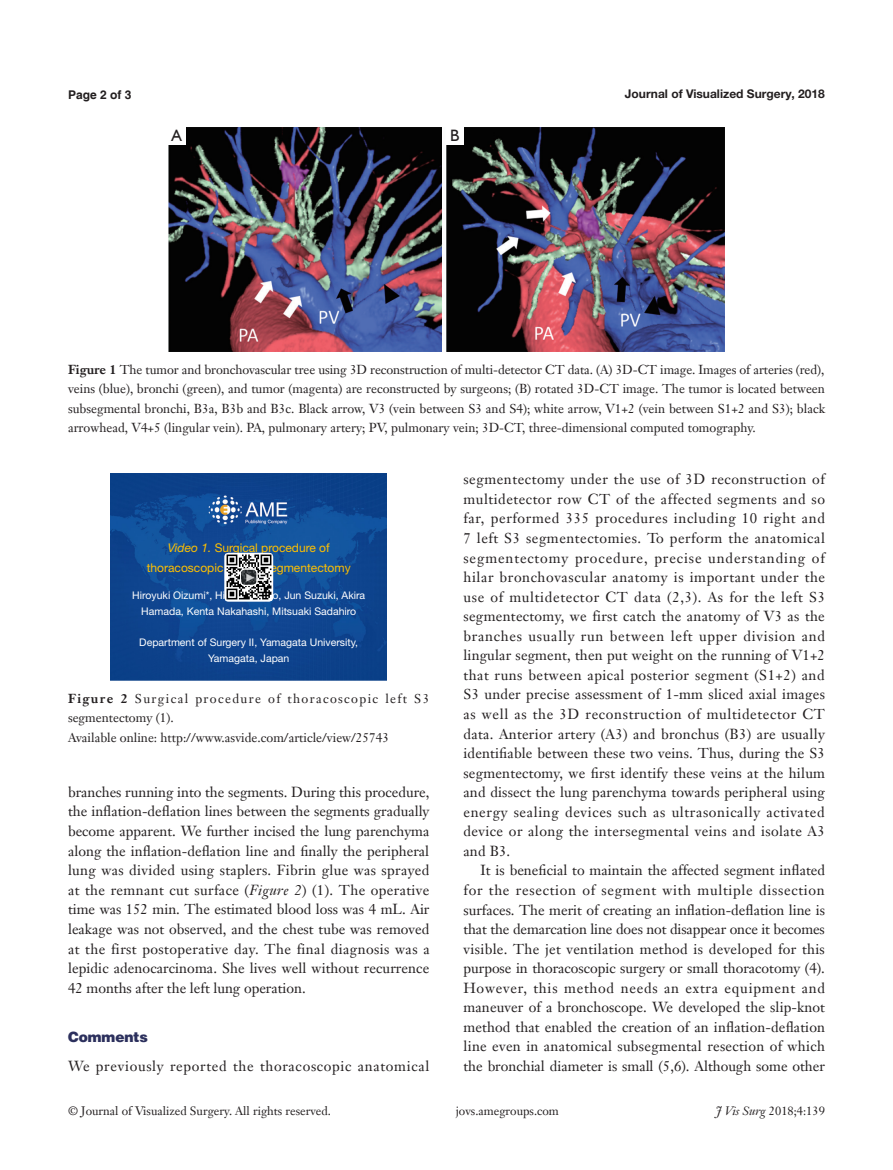
<style>
.page{position:relative;width:893px;height:1170px;background:#fff}
.page>*{position:absolute;margin:0;border:0;box-sizing:border-box;transform-origin:0 0}
.Cite{font:16.5px "Humanist 521 BT";color:#231f20}
.t1{font:14.25px/19.5px "Janson Text LT";letter-spacing:.015em;color:#231f20;text-align:justify}
.t2{font:14.25px "Janson Text LT";letter-spacing:.05em;color:#231f20}
.t3{font:900 14.25px "Helvetica";color:#2c305d}
.t4{font:12.75px/19.5px "Janson Text LT";color:#231f20;text-align:justify}
.t5{font:12.75px/19.5px "Janson Text LT";letter-spacing:.105em;color:#231f20}
.t6{font:12px "Janson Text LT";color:#231f20}
.t7{font:12px/19.5px "Helvetica Neue LT Pro";color:#ffc000;text-align:center}
.t8{font:700 12px "Helvetica Neue LT Pro";color:#231f20}
.t9{font:700 12px "Helvetica";color:#231f20}
.t10{font:11.55px "Times New Roman";color:#fff}
.t11{font:10.5px/15.6px "Helvetica Neue LT Pro";color:#fff;text-align:center}
.s1{font-weight:700}
.s2{font-style:italic}
</style>
<div class="page">
<img style="left:168px;top:128px;width:557px;height:223px">
<div style="left:168px;top:128px;width:17px;height:17px;background:#fff"></div>
<div style="left:446px;top:128px;width:17px;height:17px;background:#fff"></div>
<img style="left:111px;top:473px;width:276px;height:208px">
<svg style="left:224px;top:552px;width:49px;height:49px"></svg>
<img style="left:225px;top:553px;width:47px;height:47px">
<svg style="left:240px;top:569px;width:17px;height:16px"></svg>
<div style="left:240px;top:568px;width:17px;height:17px;border:1px solid #fff;border-radius:4px"></div>
<p class="t9" style="left:68px;top:88px;width:65px">Page 2 of 3</p>
<p class="Cite" style="left:171px;top:125px;width:12px">A</p>
<p class="Cite" style="left:450px;top:125px;width:11px">B</p>
<p class="t8" style="left:625px;top:86px;width:202px">Journal of Visualized Surgery, 2018</p>
<p class="t4" style="left:68px;top:359px;width:758px"><span class="s1">Figure 1</span> The tumor and bronchovascular tree using 3D reconstruction of multi-detector CT data. (A) 3D-CT image. Images of arteries (red), veins (blue), bronchi (green), and tumor (magenta) are reconstructed by surgeons; (B) rotated 3D-CT image. The tumor is located between subsegmental bronchi, B3a, B3b and B3c. Black arrow, V3 (vein between S3 and S4); white arrow, V1+2 (vein between S1+2 and S3); black arrowhead, V4+5 (lingular vein). PA, pulmonary artery; PV, pulmonary vein; 3D-CT, three-dimensional computed tomography.</p>
<p class="t7" style="left:147px;top:538px;width:205px"><span class="s2">Video 1.</span> Surgical procedure of thoracoscopic left S3 segmentectomy</p>
<p class="t11" style="left:132px;top:587px;width:234px">Hiroyuki Oizumi*, Hirohisa Kato, Jun Suzuki, Akira<br>Hamada, Kenta Nakahashi, Mitsuaki Sadahiro</p>
<p class="t11" style="left:139px;top:634px;width:220px">Department of Surgery II, Yamagata University,<br>Yamagata, Japan</p>
<p class="t10" style="left:259px;top:571px;width:13px;rotate:90deg">▲</p>
<p class="t5" style="left:68px;top:688px;width:363px"><span class="s1">Figure 2</span> Surgical procedure of thoracoscopic left S3 segmentectomy (1).</p>
<p class="t4" style="left:68px;top:727px;width:322px">Available online: http://www.asvide.com/article/view/25743</p>
<p class="t1" style="left:68px;top:782px;width:363px">branches running into the segments. During this procedure, the inflation-deflation lines between the segments gradually become apparent. We further incised the lung parenchyma along the inflation-deflation line and finally the peripheral lung was divided using staplers. Fibrin glue was sprayed at the remnant cut surface (<span class="s2">Figure 2</span>) (1). The operative time was 152 min. The estimated blood loss was 4 mL. Air leakage was not observed, and the chest tube was removed at the first postoperative day. The final diagnosis was a lepidic adenocarcinoma. She lives well without recurrence 42 months after the left lung operation.</p>
<p class="t3" style="left:68px;top:1027px;width:81px">Comments</p>
<p class="t2" style="left:68px;top:1056px;width:363px">We previously reported the thoracoscopic anatomical</p>
<p class="t1" style="left:463px;top:469px;width:363px">segmentectomy under the use of 3D reconstruction of multidetector row CT of the affected segments and so far, performed 335 procedures including 10 right and 7 left S3 segmentectomies. To perform the anatomical segmentectomy procedure, precise understanding of hilar bronchovascular anatomy is important under the use of multidetector CT data (2,3). As for the left S3 segmentectomy, we first catch the anatomy of V3 as the branches usually run between left upper division and lingular segment, then put weight on the running of V1+2 that runs between apical posterior segment (S1+2) and S3 under precise assessment of 1-mm sliced axial images as well as the 3D reconstruction of multidetector CT data. Anterior artery (A3) and bronchus (B3) are usually identifiable between these two veins. Thus, during the S3 segmentectomy, we first identify these veins at the hilum and dissect the lung parenchyma towards peripheral using energy sealing devices such as ultrasonically activated device or along the intersegmental veins and isolate A3 and B3.</p>
<p class="t1" style="left:463px;top:860px;width:363px;text-indent:17px">It is beneficial to maintain the affected segment inflated for the resection of segment with multiple dissection surfaces. The merit of creating an inflation-deflation line is that the demarcation line does not disappear once it becomes visible. The jet ventilation method is developed for this purpose in thoracoscopic surgery or small thoracotomy (4).<br>However, this method needs an extra equipment and maneuver of a bronchoscope. We developed the slip-knot method that enabled the creation of an inflation-deflation line even in anatomical subsegmental resection of which the bronchial diameter is small (5,6). Although some other</p>
<p class="t6" style="left:68px;top:1103px;width:264px">© Journal of Visualized Surgery. All rights reserved.</p>
<p class="t6" style="left:456px;top:1103px;width:105px">jovs.amegroups.com</p>
<p class="t6" style="left:716px;top:1103px;width:111px"><span class="s2">J Vis Surg</span> 2018;4:139</p>
</div>
